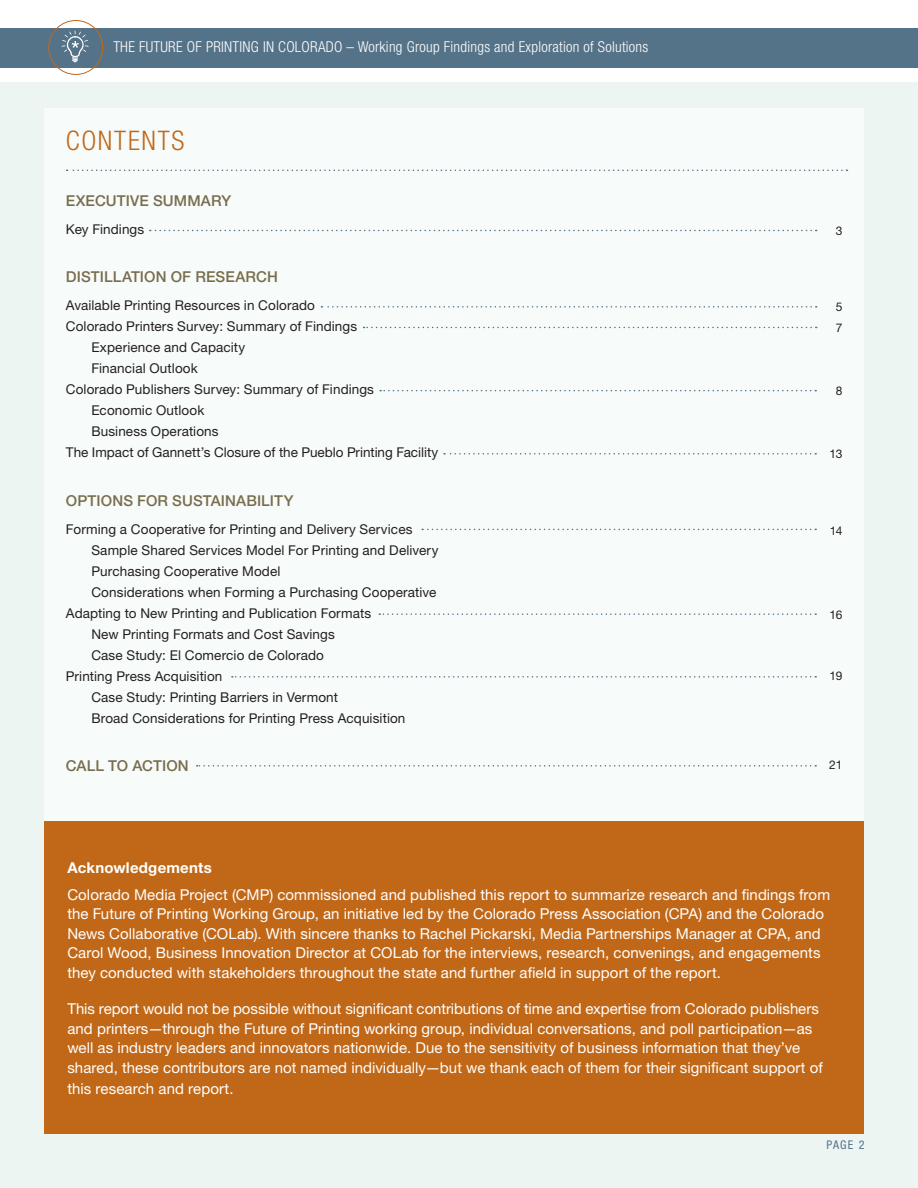
<style>
.page{position:relative;width:918px;height:1188px;background:#fff}
.page>*{position:absolute;margin:0;border:0;box-sizing:border-box;transform-origin:0 0}
.t1{font:300 condensed 27px "Helvetica Neue LT Std";letter-spacing:.06em;color:#c16818}
.t2{font:15px/19.5px "Helvetica Neue LT Std";letter-spacing:.005em;color:#fff}
.t3{font:300 condensed 15px "Helvetica Neue LT Std";letter-spacing:.02em;color:#fff}
.t4{font:500 15px "Helvetica Neue LT Std";letter-spacing:.005em;color:#786e4d}
.t5{font:700 15px "Helvetica Neue LT Std";letter-spacing:.015em;color:#fff}
.t6{font:13.5px "Helvetica Neue LT Std";letter-spacing:.01em;color:#231f20}
.t7{font:12px/21px "Helvetica Neue LT Std";letter-spacing:-.04em;color:#231f20}
.t8{font:condensed 12px "Helvetica Neue LT Std";color:#557388}
</style>
<div class="page">
<div style="left:0;top:82px;width:918px;height:1106px;background:#edf5f3"></div>
<div style="left:44px;top:108px;width:820px;height:1025px;background:#f7fbfa"></div>
<div style="left:0;top:28px;width:917px;height:40px;background:#557388"></div>
<div style="left:49px;top:20px;width:54px;height:55px;border:1px solid #c16818;border-radius:50%"></div>
<svg style="left:61px;top:31px;width:28px;height:31px"></svg>
<svg style="left:67px;top:170px;width:781px;height:1px"></svg>
<svg style="left:150px;top:230px;width:667px;height:1px"></svg>
<svg style="left:321px;top:306px;width:496px;height:2px"></svg>
<svg style="left:364px;top:327px;width:453px;height:1px"></svg>
<svg style="left:380px;top:390px;width:436px;height:1px"></svg>
<svg style="left:444px;top:453px;width:372px;height:2px"></svg>
<svg style="left:422px;top:529px;width:394px;height:1px"></svg>
<svg style="left:379px;top:613px;width:437px;height:2px"></svg>
<svg style="left:232px;top:676px;width:584px;height:2px"></svg>
<svg style="left:197px;top:765px;width:619px;height:2px"></svg>
<div style="left:45px;top:821px;width:819px;height:312px;background:#c16818"></div>
<p class="t3" style="left:113px;top:38px;width:537px">THE FUTURE OF PRINTING IN COLORADO – Working Group Findings and Exploration of Solutions</p>
<p class="t1" style="left:66px;top:125px;width:120px">CONTENTS</p>
<p class="t4" style="left:66px;top:191px;width:167px">EXECUTIVE SUMMARY</p>
<p class="t6" style="left:66px;top:221px;width:80px">Key Findings</p>
<p class="t4" style="left:66px;top:268px;width:214px">DISTILLATION OF RESEARCH</p>
<p class="t6" style="left:66px;top:297px;width:251px">Available Printing Resources in Colorado</p>
<p class="t6" style="left:66px;top:318px;width:293px">Colorado Printers Survey: Summary of Findings</p>
<p class="t6" style="left:91px;top:339px;width:155px">Experience and Capacity</p>
<p class="t6" style="left:91px;top:360px;width:108px">Financial Outlook</p>
<p class="t6" style="left:66px;top:381px;width:310px">Colorado Publishers Survey: Summary of Findings</p>
<p class="t6" style="left:91px;top:402px;width:114px">Economic Outlook</p>
<p class="t6" style="left:91px;top:423px;width:129px">Business Operations</p>
<p class="t6" style="left:66px;top:444px;width:374px">The Impact of Gannett’s Closure of the Pueblo Printing Facility</p>
<p class="t4" style="left:66px;top:491px;width:229px">OPTIONS FOR SUSTAINABILITY</p>
<p class="t6" style="left:66px;top:521px;width:348px">Forming a Cooperative for Printing and Delivery Services</p>
<p class="t6" style="left:91px;top:542px;width:349px">Sample Shared Services Model For Printing and Delivery</p>
<p class="t6" style="left:91px;top:563px;width:191px">Purchasing Cooperative Model</p>
<p class="t6" style="left:91px;top:584px;width:347px">Considerations when Forming a Purchasing Cooperative</p>
<p class="t6" style="left:66px;top:605px;width:307px">Adapting to New Printing and Publication Formats</p>
<p class="t6" style="left:91px;top:626px;width:245px">New Printing Formats and Cost Savings</p>
<p class="t6" style="left:91px;top:647px;width:234px">Case Study: El Comercio de Colorado</p>
<p class="t6" style="left:66px;top:668px;width:158px">Printing Press Acquisition</p>
<p class="t6" style="left:91px;top:689px;width:248px">Case Study: Printing Barriers in Vermont</p>
<p class="t6" style="left:91px;top:710px;width:316px">Broad Considerations for Printing Press Acquisition</p>
<p class="t4" style="left:66px;top:757px;width:124px">CALL TO ACTION</p>
<p class="t7" style="left:836px;top:220px;width:8px">3</p>
<p class="t7" style="left:836px;top:296px;width:8px">5<br>7</p>
<p class="t7" style="left:836px;top:380px;width:8px">8</p>
<p class="t7" style="left:830px;top:443px;width:14px">13</p>
<p class="t7" style="left:830px;top:520px;width:14px">14</p>
<p class="t7" style="left:830px;top:604px;width:14px">16</p>
<p class="t7" style="left:830px;top:665px;width:14px">19</p>
<p class="t7" style="left:829px;top:755px;width:15px">21</p>
<p class="t5" style="left:67px;top:859px;width:146px">Acknowledgements</p>
<p class="t2" style="left:67px;top:884px;width:764px">Colorado Media Project (CMP) commissioned and published this report to summarize research and findings from the Future of Printing Working Group, an initiative led by the Colorado Press Association (CPA) and the Colorado News Collaborative (COLab). With sincere thanks to Rachel Pickarski, Media Partnerships Manager at CPA, and Carol Wood, Business Innovation Director at COLab for the interviews, research, convenings, and engagements they conducted with stakeholders throughout the state and further afield in support of the report.</p>
<p class="t2" style="left:67px;top:999px;width:757px">This report would not be possible without significant contributions of time and expertise from Colorado publishers and printers—through the Future of Printing working group, individual conversations, and poll participation—as well as industry leaders and innovators nationwide. Due to the sensitivity of business information that they’ve shared, these contributors are not named individually—but we thank each of them for their significant support of</p>
<p class="t2" style="left:67px;top:1079px;width:168px">this research and report.</p>
<p class="t8" style="left:827px;top:1138px;width:39px">PAGE 2</p>
</div>
